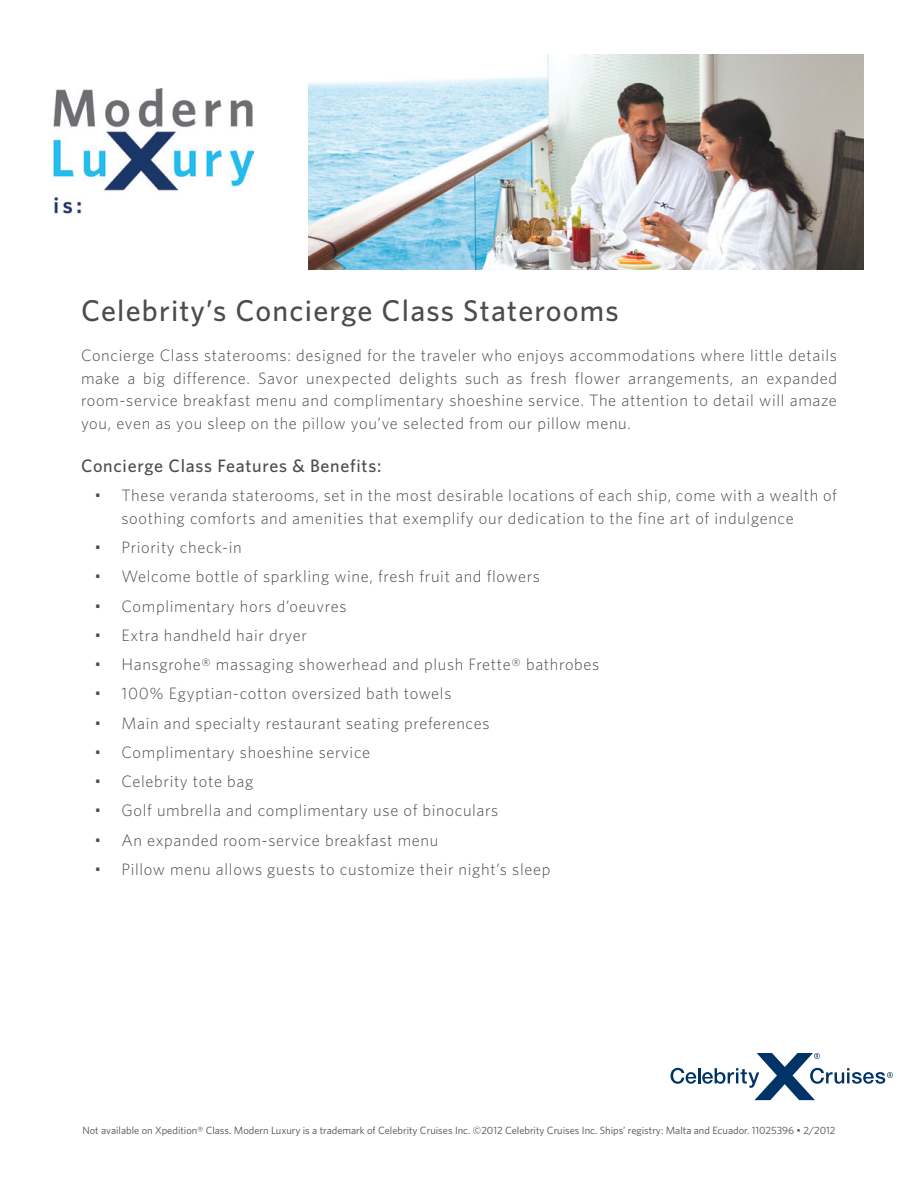
<style>
.page{position:relative;width:918px;height:1188px;background:#fff}
.page>*{position:absolute;margin:0;border:0;box-sizing:border-box;transform-origin:0 0}
._01__head{font:500 30px "Whitney";letter-spacing:.04em;color:#4b4c4d}
._03__copy{font:500 18px "Whitney";letter-spacing:.04em;color:#4b4c4d}
._03__copy-2{font:300 16.5px/22.5px "Whitney";letter-spacing:.04em;color:#4b4c4d;text-align:justify}
.t1{font:10.5px "Whitney";color:#4b4c4d}
</style>
<div class="page">
<svg style="left:671px;top:1053px;width:222px;height:47px"></svg>
<img style="left:308px;top:54px;width:556px;height:216px">
<img style="left:53px;top:89px;width:200px;height:125px">
<p class="_01__head" style="left:81px;top:292px;width:539px">Celebrity’s Concierge Class Staterooms</p>
<p class="_03__copy-2" style="left:81px;top:344px;width:758px">Concierge Class staterooms: designed for the traveler who enjoys accommodations where little details make a big difference. Savor unexpected delights such as fresh flower arrangements, an expanded room-service breakfast menu and complimentary shoeshine service. The attention to detail will amaze you, even as you sleep on the pillow you’ve selected from our pillow menu.</p>
<p class="_03__copy" style="left:81px;top:455px;width:302px">Concierge Class Features &amp; Benefits:</p>
<p class="_03__copy-2" style="left:122px;top:484px;width:717px;text-indent:-27px">• These veranda staterooms, set in the most desirable locations of each ship, come with a wealth of soothing comforts and amenities that exemplify our dedication to the fine art of indulgence</p>
<p class="_03__copy-2" style="left:94px;top:536px;width:149px">• Priority check-in</p>
<p class="_03__copy-2" style="left:94px;top:565px;width:447px">• Welcome bottle of sparkling wine, fresh fruit and flowers</p>
<p class="_03__copy-2" style="left:94px;top:594px;width:254px">• Complimentary hors d’oeuvres</p>
<p class="_03__copy-2" style="left:94px;top:624px;width:214px">• Extra handheld hair dryer</p>
<p class="_03__copy-2" style="left:94px;top:653px;width:506px">• Hansgrohe® massaging showerhead and plush Frette® bathrobes</p>
<p class="_03__copy-2" style="left:94px;top:682px;width:359px">• 100% Egyptian-cotton oversized bath towels</p>
<p class="_03__copy-2" style="left:94px;top:711px;width:397px">• Main and specialty restaurant seating preferences</p>
<p class="_03__copy-2" style="left:94px;top:741px;width:277px">• Complimentary shoeshine service</p>
<p class="_03__copy-2" style="left:94px;top:770px;width:160px">• Celebrity tote bag</p>
<p class="_03__copy-2" style="left:94px;top:799px;width:405px">• Golf umbrella and complimentary use of binoculars</p>
<p class="_03__copy-2" style="left:94px;top:828px;width:345px">• An expanded room-service breakfast menu</p>
<p class="_03__copy-2" style="left:94px;top:858px;width:457px">• Pillow menu allows guests to customize their night’s sleep</p>
<p class="t1" style="left:82px;top:1124px;width:755px">Not available on Xpedition® Class. Modern Luxury is a trademark of Celebrity Cruises Inc. ©2012 Celebrity Cruises Inc. Ships’ registry: Malta and Ecuador. 11025396 • 2/2012</p>
</div>
